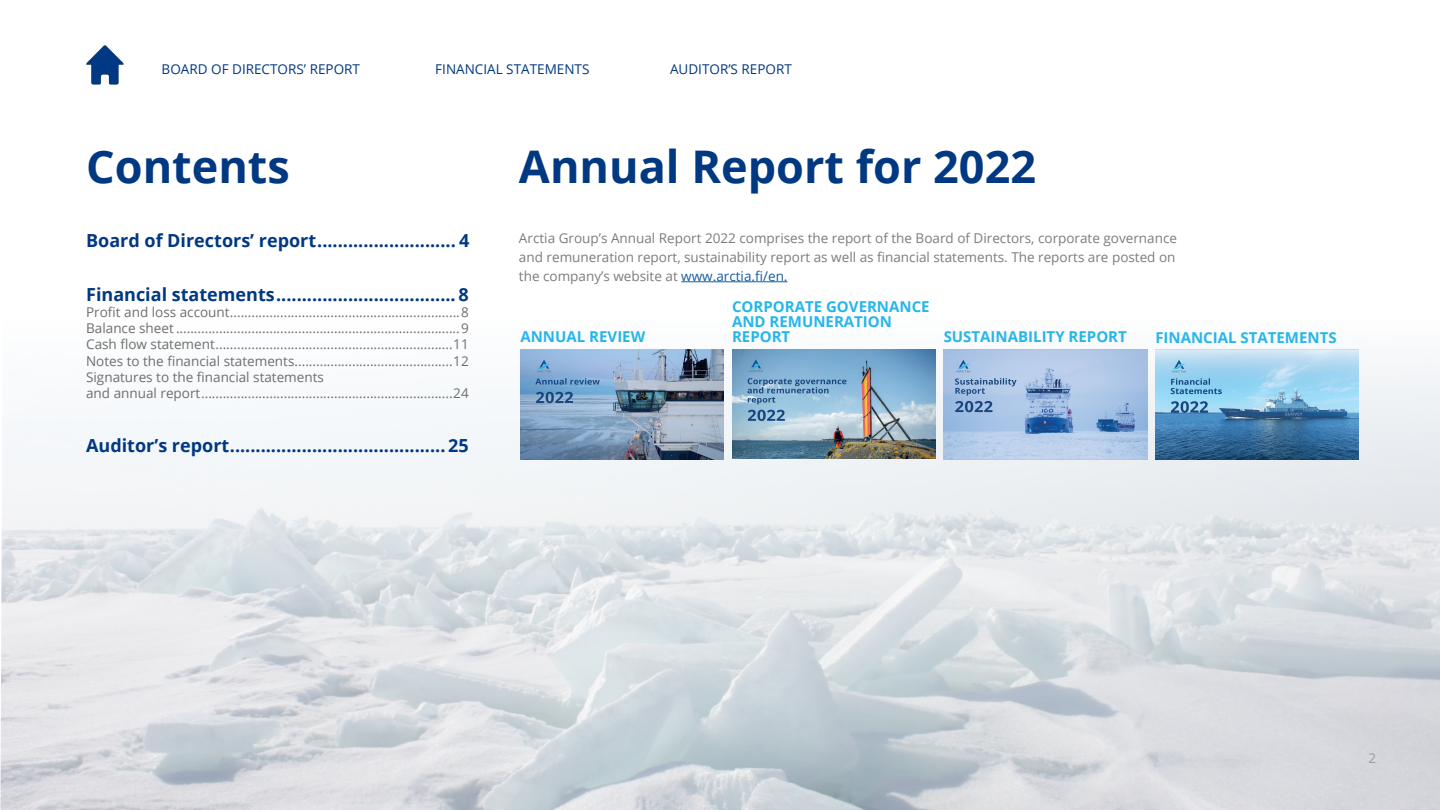
<style>
.page{position:relative;width:1440px;height:810px;background:#fff}
.page>*{position:absolute;margin:0;border:0;box-sizing:border-box;transform-origin:0 0}
.Otsikko_1{font:700 45px "Open Sans";color:#003881}
.Otsikko_3{font:700 45px "Open Sans";color:#003882}
.t1{font:700 18px "Open Sans";color:#003881}
.Otsikko_5{font:700 15px "Open Sans";color:#26b6ea}
.ingressi{font:700 15px/15px "Open Sans";color:#26b6ea}
.t2{font:13.5px "Open Sans";color:#6e6e6e}
.ingressi-2{font:13.5px/18.8px "Open Sans";color:#7c7c7c;text-align:justify}
.t3{font:13.5px "Open Sans";color:#003881}
.s1{color:#175d9e}
</style>
<div class="page">
<img style="left:0;top:349px;width:1439px;height:461px">
<hr style="left:681px;top:281px;width:106px;height:1px;background:#175d9e">
<img style="left:943px;top:350px;width:204px;height:109px">
<img style="left:1155px;top:350px;width:203px;height:109px">
<img style="left:520px;top:350px;width:204px;height:109px">
<img style="left:732px;top:350px;width:203px;height:109px">
<img style="left:86px;top:45px;width:38px;height:40px">
<p class="t3" style="left:162px;top:60px;width:200px">BOARD OF DIRECTORS’ REPORT</p>
<p class="t3" style="left:435px;top:60px;width:156px">FINANCIAL STATEMENTS</p>
<p class="t3" style="left:670px;top:60px;width:123px">AUDITOR’S REPORT</p>
<p class="Otsikko_3" style="left:86px;top:135px;width:205px">Contents</p>
<p class="Otsikko_1" style="left:519px;top:135px;width:518px">Annual Report for 2022</p>
<p class="ingressi-2" style="left:519px;top:229px;width:659px">Arctia Group’s Annual Report 2022 comprises the report of the Board of Directors, corporate governance and remuneration report, sustainability report as well as financial statements. The reports are posted on the company’s website at <span class="s1">www.arctia.fi/en.</span></p>
<p class="t1" style="left:86px;top:227px;width:385px">Board of Directors’ report........................... 4</p>
<p class="t1" style="left:86px;top:281px;width:384px">Financial statements................................... 8</p>
<p class="t2" style="left:86px;top:303px;width:384px">Profit and loss account................................................................8</p>
<p class="t2" style="left:86px;top:319px;width:384px">Balance sheet ...............................................................................9</p>
<p class="t2" style="left:86px;top:335px;width:384px">Cash flow statement..................................................................11</p>
<p class="t2" style="left:86px;top:351px;width:384px">Notes to the financial statements............................................12</p>
<p class="t2" style="left:86px;top:368px;width:239px">Signatures to the financial statements</p>
<p class="t2" style="left:86px;top:384px;width:116px">and annual report</p>
<p class="t2" style="left:453px;top:384px;width:17px">24</p>
<p class="t1" style="left:86px;top:433px;width:384px">Auditor’s report.......................................... 25</p>
<p class="ingressi" style="left:732px;top:299px;width:199px">CORPORATE GOVERNANCE<br>AND REMUNERATION<br>REPORT</p>
<p class="Otsikko_5" style="left:943px;top:326px;width:185px">SUSTAINABILITY REPORT</p>
<p class="Otsikko_5" style="left:1155px;top:327px;width:183px">FINANCIAL STATEMENTS</p>
<p class="Otsikko_5" style="left:520px;top:326px;width:126px">ANNUAL REVIEW</p>
<p class="t2" style="left:1368px;top:749px;width:9px">2</p>
</div>
